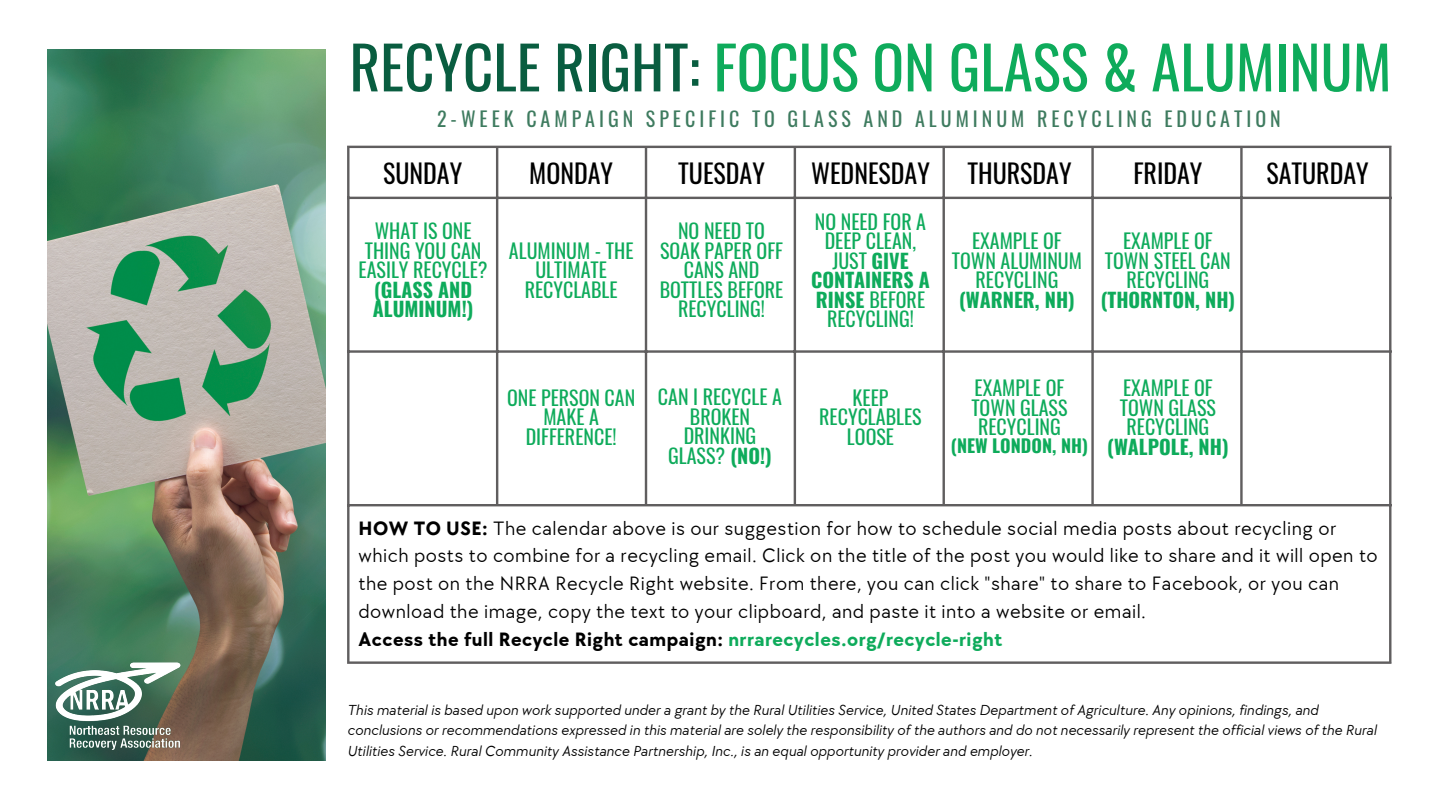
<style>
.page{position:relative;width:1440px;height:810px;background:#fff}
.page>*{position:absolute;margin:0;border:0;box-sizing:border-box;transform-origin:0 0}
.t1{font:59px "Oswald";color:#0eab5b}
.t2{font:26px "Oswald";color:#000}
.t3{font:20px/27.8px "TT Chocolates";letter-spacing:.025em;color:#000}
.t4{font:20px/19.5px "Oswald";color:#0eab5b;text-align:center}
.t5{font:20px "Oswald";letter-spacing:.2em;color:#3e7b5f}
.t6{font:700 20px/19.5px "Oswald";color:#0eab5b}
.t7{font:700 18px "Oswald";color:#0eab5b}
.t8{font:italic 15px/20.2px "TT Chocolates";color:#000}
.s1{color:#095d40}
.s2{font-weight:700}
.s3{font-weight:700;color:#0eab5b}
</style>
<div class="page">
<img style="left:47px;top:50px;width:279px;height:710px">
<hr style="left:347px;top:148px;width:3px;height:513px;background:#605e5f">
<hr style="left:496px;top:148px;width:2px;height:356px;background:#605e5f">
<hr style="left:645px;top:148px;width:2px;height:356px;background:#605e5f">
<hr style="left:794px;top:148px;width:2px;height:356px;background:#605e5f">
<hr style="left:943px;top:148px;width:2px;height:356px;background:#605e5f">
<hr style="left:1091px;top:148px;width:3px;height:356px;background:#605e5f">
<hr style="left:1240px;top:148px;width:3px;height:356px;background:#605e5f">
<hr style="left:1389px;top:148px;width:2px;height:513px;background:#605e5f">
<hr style="left:347px;top:146px;width:1044px;height:2px;background:#605e5f">
<hr style="left:347px;top:197px;width:1044px;height:2px;background:#605e5f">
<hr style="left:347px;top:350px;width:1044px;height:3px;background:#605e5f">
<hr style="left:347px;top:504px;width:1044px;height:2px;background:#605e5f">
<hr style="left:347px;top:661px;width:1044px;height:3px;background:#605e5f">
<img style="left:50px;top:630px;width:147px;height:131px">
<h1 class="t1" style="left:350px;top:21px;width:1043px"><span class="s1">RECYCLE RIGHT:</span> FOCUS ON GLASS &amp; ALUMINUM</h1>
<p class="t5" style="left:437px;top:104px;width:845px">2-WEEK CAMPAIGN SPECIFIC TO GLASS AND ALUMINUM RECYCLING EDUCATION</p>
<h2 class="t2" style="left:383px;top:153px;width:81px">SUNDAY</h2>
<h2 class="t2" style="left:529px;top:153px;width:85px">MONDAY</h2>
<h2 class="t2" style="left:678px;top:153px;width:88px">TUESDAY</h2>
<h2 class="t2" style="left:811px;top:153px;width:120px">WEDNESDAY</h2>
<h2 class="t2" style="left:967px;top:153px;width:106px">THURSDAY</h2>
<h2 class="t2" style="left:1133px;top:153px;width:71px">FRIDAY</h2>
<h2 class="t2" style="left:1266px;top:153px;width:104px">SATURDAY</h2>
<p class="t4" style="left:359px;top:221px;width:131px">WHAT IS ONE<br>THING YOU CAN<br>EASILY RECYCLE?</p>
<p class="t6" style="left:373px;top:279px;width:102px">(GLASS AND<br>ALUMINUM!)</p>
<p class="t4" style="left:509px;top:240px;width:126px">ALUMINUM - THE<br>ULTIMATE<br>RECYCLABLE</p>
<p class="t4" style="left:507px;top:387px;width:130px">ONE PERSON CAN<br>MAKE A<br>DIFFERENCE!</p>
<p class="t4" style="left:660px;top:221px;width:125px">NO NEED TO<br>SOAK PAPER OFF<br>CANS AND<br>BOTTLES BEFORE<br>RECYCLING!</p>
<p class="t4" style="left:811px;top:211px;width:120px">NO NEED FOR A<br>DEEP CLEAN,<br>JUST <span class="s2">GIVE<br>CONTAINERS A<br>RINSE</span> BEFORE<br>RECYCLING!</p>
<p class="t4" style="left:658px;top:386px;width:126px">CAN I RECYCLE A<br>BROKEN<br>DRINKING<br>GLASS? <span class="s2">(NO!)</span></p>
<p class="t4" style="left:819px;top:387px;width:104px">KEEP<br>RECYCLABLES<br>LOOSE</p>
<p class="t4" style="left:952px;top:230px;width:132px">EXAMPLE OF<br>TOWN ALUMINUM<br>RECYCLING</p>
<p class="t6" style="left:959px;top:289px;width:117px">(WARNER, NH)</p>
<p class="t4" style="left:1105px;top:230px;width:127px">EXAMPLE OF<br>TOWN STEEL CAN<br>RECYCLING</p>
<p class="t6" style="left:1101px;top:289px;width:136px">(THORNTON, NH)</p>
<p class="t4" style="left:971px;top:377px;width:98px">EXAMPLE OF<br>TOWN GLASS<br>RECYCLING</p>
<p class="t7" style="left:951px;top:432px;width:139px">(NEW LONDON, NH)</p>
<p class="t4" style="left:1120px;top:377px;width:98px">EXAMPLE OF<br>TOWN GLASS<br>RECYCLING</p>
<p class="t6" style="left:1107px;top:436px;width:123px">(WALPOLE, NH)</p>
<p class="t3" style="left:358px;top:515px;width:1021px"><span class="s2">HOW TO USE:</span> The calendar above is our suggestion for how to schedule social media posts about recycling or which posts to combine for a recycling email. Click on the title of the post you would like to share and it will open to the post on the NRRA Recycle Right website. From there, you can click "share" to share to Facebook, or you can download the image, copy the text to your clipboard, and paste it into a website or email.<br><span class="s2">Access the full Recycle Right campaign:</span> <span class="s3">nrrarecycles.org/recycle-right</span></p>
<p class="t8" style="left:347px;top:700px;width:1031px">This material is based upon work supported under a grant by the Rural Utilities Service, United States Department of Agriculture. Any opinions, findings, and conclusions or recommendations expressed in this material are solely the responsibility of the authors and do not necessarily represent the official views of the Rural<br>Utilities Service. Rural Community Assistance Partnership, Inc., is an equal opportunity provider and employer.</p>
</div>
